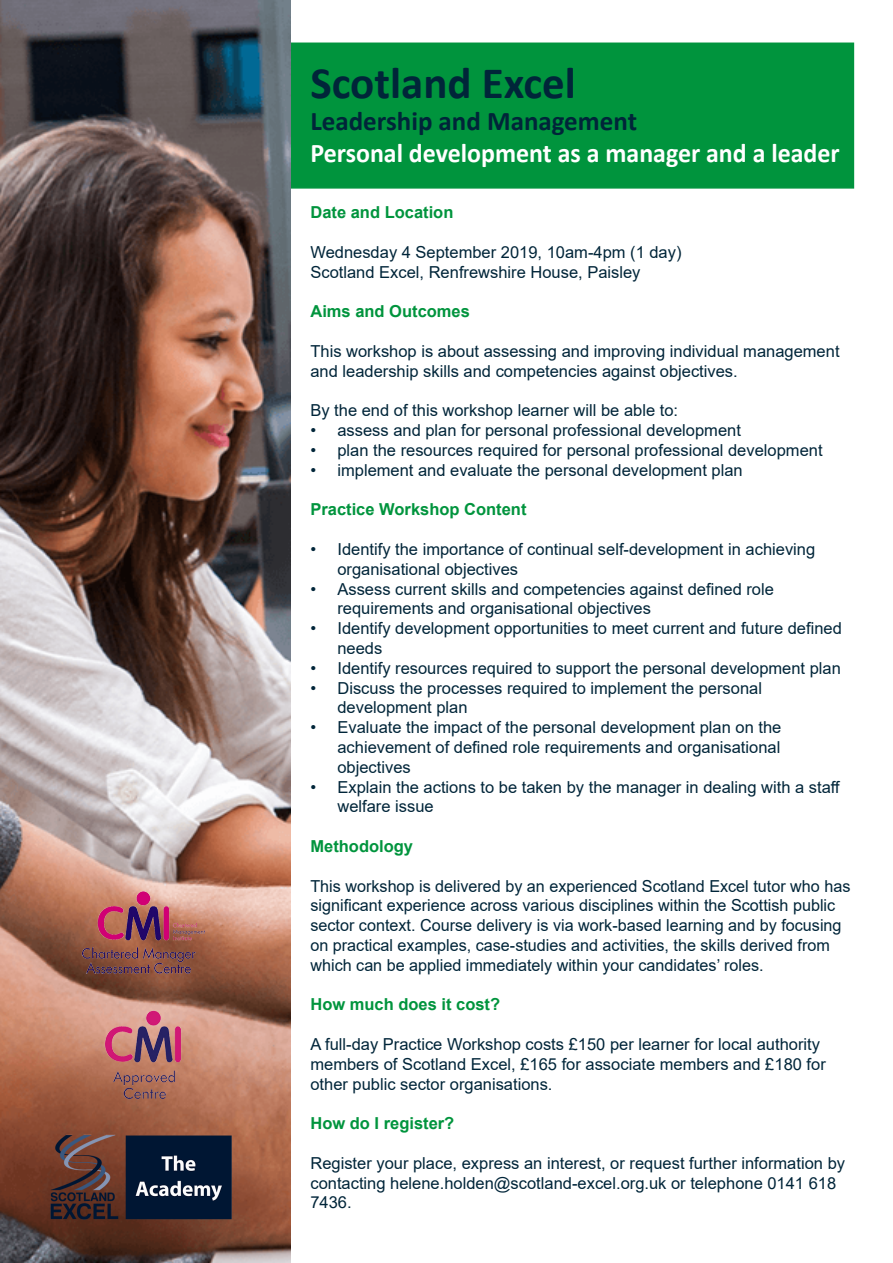
<style>
.page{position:relative;width:893px;height:1263px;background:#fff}
.page>*{position:absolute;margin:0;border:0;box-sizing:border-box;transform-origin:0 0}
.t1{font:700 45px "Calibri";color:#002539}
.t2{font:700 27px "Calibri";color:#fff;scale:.96 1}
.t3{font:700 27px "Calibri";color:#002539}
.L_D_Text_11pt{font:16.5px/19.8px "Arial";color:#002539}
.L_D_Text_11pt-2{font:700 16.5px "Arial";color:#00943d}
.Paragraph{font:700 16.5px "Arial";color:#00943d}
</style>
<div class="page">
<div style="left:290px;top:43px;width:564px;height:146px;background:#00943d;border:2px solid #00943d"></div>
<img style="left:0;top:0;width:290px;height:1263px">
<img style="left:50px;top:1134px;width:183px;height:86px">
<img style="left:102px;top:1010px;width:83px;height:90px">
<img style="left:79px;top:889px;width:128px;height:87px">
<p class="t1" style="left:310px;top:51px;width:267px">Scotland Excel</p>
<p class="t3" style="left:310px;top:102px;width:328px">Leadership and Management</p>
<p class="t2" style="left:310px;top:134px;width:553px">Personal development as a manager and a leader</p>
<p class="L_D_Text_11pt-2" style="left:310px;top:201px;width:145px">Date and Location</p>
<p class="L_D_Text_11pt" style="left:310px;top:242px;width:373px">Wednesday 4 September 2019, 10am-4pm (1 day)</p>
<p class="L_D_Text_11pt" style="left:310px;top:262px;width:332px">Scotland Excel, Renfrewshire House, Paisley</p>
<p class="Paragraph" style="left:310px;top:300px;width:161px">Aims and Outcomes</p>
<p class="L_D_Text_11pt" style="left:310px;top:341px;width:531px">This workshop is about assessing and improving individual management and leadership skills and competencies against objectives.</p>
<p class="L_D_Text_11pt" style="left:310px;top:400px;width:369px">By the end of this workshop learner will be able to:</p>
<p class="L_D_Text_11pt" style="left:310px;top:420px;width:432px">• assess and plan for personal professional development</p>
<p class="L_D_Text_11pt" style="left:310px;top:440px;width:514px">• plan the resources required for personal professional development</p>
<p class="L_D_Text_11pt" style="left:310px;top:460px;width:434px">• implement and evaluate the personal development plan</p>
<p class="L_D_Text_11pt-2" style="left:310px;top:498px;width:218px">Practice Workshop Content</p>
<p class="L_D_Text_11pt" style="left:337px;top:539px;width:479px;text-indent:-27px">• Identify the importance of continual self-development in achieving organisational objectives</p>
<p class="L_D_Text_11pt" style="left:337px;top:579px;width:438px;text-indent:-27px">• Assess current skills and competencies against defined role requirements and organisational objectives</p>
<p class="L_D_Text_11pt" style="left:337px;top:618px;width:506px;text-indent:-27px">• Identify development opportunities to meet current and future defined needs</p>
<p class="L_D_Text_11pt" style="left:310px;top:658px;width:532px">• Identify resources required to support the personal development plan</p>
<p class="L_D_Text_11pt" style="left:337px;top:678px;width:426px;text-indent:-27px">• Discuss the processes required to implement the personal development plan</p>
<p class="L_D_Text_11pt" style="left:337px;top:717px;width:445px;text-align:justify;text-indent:-27px">• Evaluate the impact of the personal development plan on the achievement of defined role requirements and organisational objectives</p>
<p class="L_D_Text_11pt" style="left:337px;top:777px;width:504px;text-indent:-27px">• Explain the actions to be taken by the manager in dealing with a staff welfare issue</p>
<p class="L_D_Text_11pt-2" style="left:310px;top:834px;width:104px">Methodology</p>
<p class="L_D_Text_11pt" style="left:310px;top:876px;width:541px">This workshop is delivered by an experienced Scotland Excel tutor who has significant experience across various disciplines within the Scottish public sector context. Course delivery is via work-based learning and by focusing on practical examples, case-studies and activities, the skills derived from which can be applied immediately within your candidates’ roles.</p>
<p class="L_D_Text_11pt-2" style="left:310px;top:993px;width:191px">How much does it cost?</p>
<p class="L_D_Text_11pt" style="left:310px;top:1034px;width:517px">A full-day Practice Workshop costs £150 per learner for local authority members of Scotland Excel, £165 for associate members and £180 for other public sector organisations.</p>
<p class="L_D_Text_11pt-2" style="left:310px;top:1112px;width:145px">How do I register?</p>
<p class="L_D_Text_11pt" style="left:310px;top:1153px;width:536px">Register your place, express an interest, or request further information by contacting helene.holden@scotland-excel.org.uk or telephone 0141 618<br>7436.</p>
</div>
